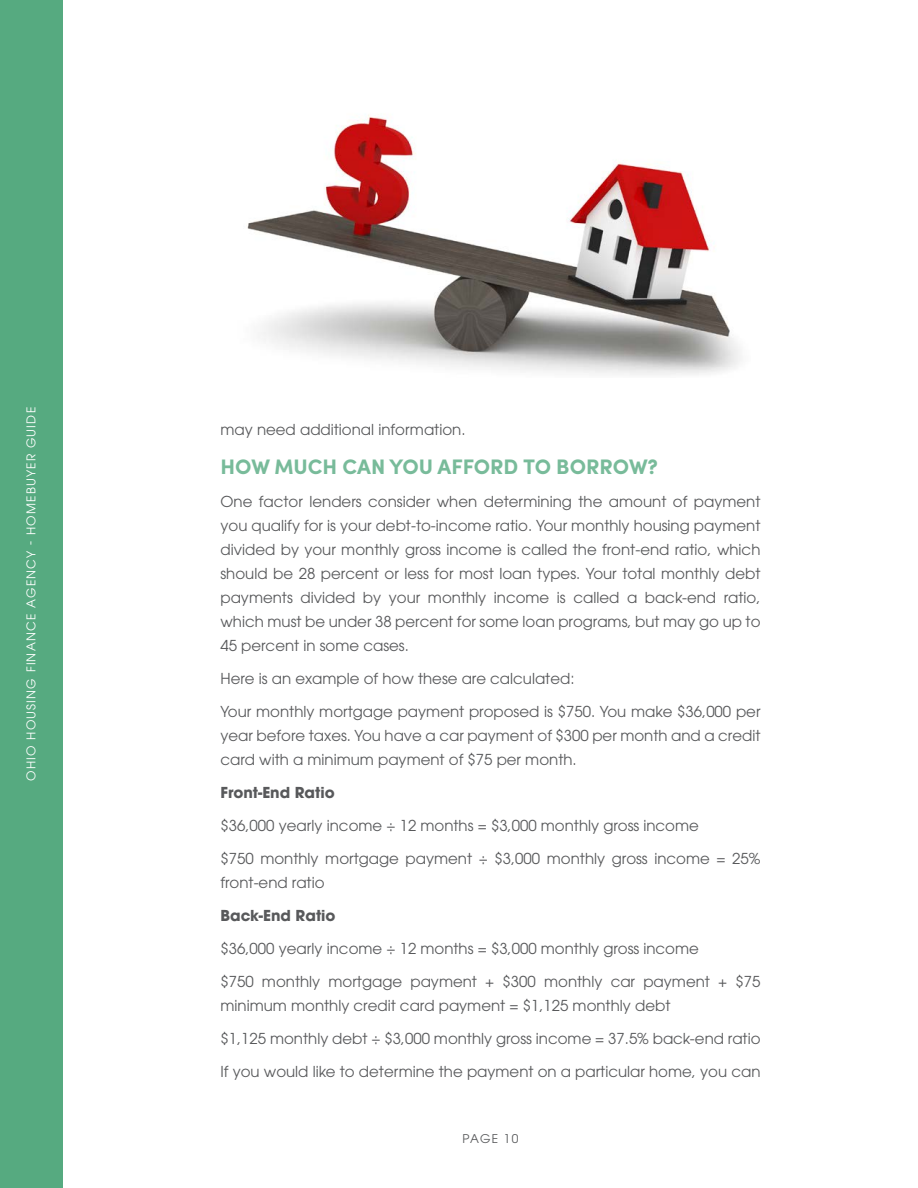
<style>
.page{position:relative;width:918px;height:1188px;background:#fff}
.page>*{position:absolute;margin:0;border:0;box-sizing:border-box;transform-origin:0 0}
.t1{font:700 21px "Sofia Pro";color:#78bb9a}
.t2{font:15px/24px "ITC Avant Garde Std";color:#58595b;text-align:justify}
.t3{font:700 15px "ITC Avant Garde Std";color:#58595b}
.t4{font:12px "ITC Avant Garde Std";letter-spacing:.1em;color:#fff}
.t5{font:12px "ITC Avant Garde Std";letter-spacing:.1em;color:#58595b}
</style>
<div class="page">
<div style="left:0;top:0;width:62px;height:1188px;background:#56aa80"></div>
<img style="left:247px;top:115px;width:494px;height:260px">
<p class="t4" style="left:24px;top:781px;width:375px;rotate:-90deg">OHIO HOUSING FINANCE AGENCY - HOMEBUYER GUIDE</p>
<p class="t2" style="left:220px;top:418px;width:246px">may need additional information.</p>
<h1 class="t1" style="left:220px;top:451px;width:439px">HOW MUCH CAN YOU AFFORD TO BORROW?</h1>
<p class="t2" style="left:220px;top:490px;width:542px">One factor lenders consider when determining the amount of payment you qualify for is your debt-to-income ratio. Your monthly housing payment divided by your monthly gross income is called the front-end ratio, which should be 28 percent or less for most loan types. Your total monthly debt payments divided by your monthly income is called a back-end ratio, which must be under 38 percent for some loan programs, but may go up to 45 percent in some cases.</p>
<p class="t2" style="left:220px;top:667px;width:356px">Here is an example of how these are calculated:</p>
<p class="t2" style="left:220px;top:700px;width:542px">Your monthly mortgage payment proposed is $750. You make $36,000 per year before taxes. You have a car payment of $300 per month and a credit card with a minimum payment of $75 per month.</p>
<p class="t3" style="left:220px;top:783px;width:116px">Front-End Ratio</p>
<p class="t2" style="left:220px;top:814px;width:480px">$36,000 yearly income ÷ 12 months = $3,000 monthly gross income</p>
<p class="t2" style="left:220px;top:847px;width:542px">$750 monthly mortgage payment ÷ $3,000 monthly gross income = 25% front-end ratio</p>
<p class="t3" style="left:220px;top:906px;width:117px">Back-End Ratio</p>
<p class="t2" style="left:220px;top:932px;width:542px;line-height:33px">$36,000 yearly income ÷ 12 months = $3,000 monthly gross income<br>$750 monthly mortgage payment + $300 monthly car payment + $75</p>
<p class="t2" style="left:220px;top:994px;width:451px">minimum monthly credit card payment = $1,125 monthly debt</p>
<p class="t2" style="left:220px;top:1027px;width:542px">$1,125 monthly debt ÷ $3,000 monthly gross income = 37.5% back-end ratio</p>
<p class="t2" style="left:220px;top:1060px;width:541px">If you would like to determine the payment on a particular home, you can</p>
<p class="t5" style="left:463px;top:1131px;width:57px">PAGE 10</p>
</div>
